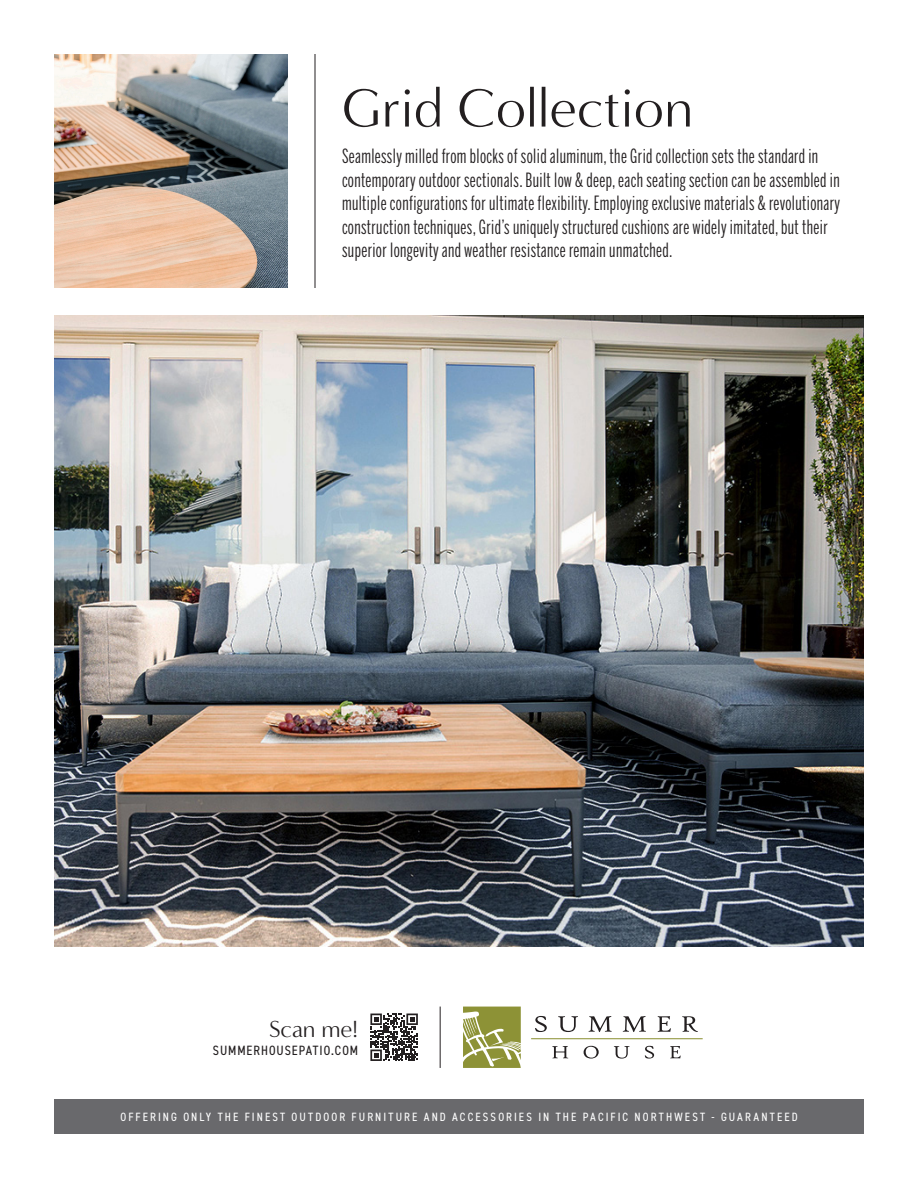
<style>
.page{position:relative;width:918px;height:1188px;background:#fff}
.page>*{position:absolute;margin:0;border:0;box-sizing:border-box;transform-origin:0 0}
.t1{font:55.5px "Minerva Modern";color:#231f20}
.t2{font:24px "Minerva Modern";letter-spacing:-.005em;color:#231f20}
.t3{font:19.5px/23.4px "Benton Sans Extra Compressed";letter-spacing:.02em;color:#231f20}
.t4{font:condensed 13.5px "DIN2014";letter-spacing:.07em;color:#231f20}
.t5{font:condensed 12px "DIN2014";letter-spacing:.175em;color:#fff}
</style>
<div class="page">
<img style="left:54px;top:54px;width:234px;height:234px">
<hr style="left:315px;top:54px;width:1px;height:234px;background:#231f20">
<img style="left:54px;top:315px;width:810px;height:632px">
<div style="left:54px;top:1099px;width:810px;height:35px;background:#69696c"></div>
<svg style="left:463px;top:1007px;width:58px;height:61px;background:#a4a85f"></svg>
<svg style="left:535px;top:1016px;width:12px;height:16px"></svg>
<svg style="left:558px;top:1016px;width:20px;height:16px"></svg>
<svg style="left:589px;top:1016px;width:23px;height:16px"></svg>
<svg style="left:623px;top:1016px;width:23px;height:16px"></svg>
<svg style="left:658px;top:1016px;width:13px;height:16px"></svg>
<svg style="left:682px;top:1016px;width:16px;height:16px"></svg>
<svg style="left:552px;top:1046px;width:16px;height:12px"></svg>
<svg style="left:584px;top:1046px;width:15px;height:13px"></svg>
<svg style="left:614px;top:1046px;width:16px;height:13px"></svg>
<svg style="left:645px;top:1046px;width:9px;height:13px"></svg>
<svg style="left:670px;top:1046px;width:11px;height:12px"></svg>
<hr style="left:531px;top:1038px;width:172px;height:1px;background:#8d9236">
<svg style="left:370px;top:1014px;width:48px;height:47px"></svg>
<hr style="left:440px;top:1007px;width:1px;height:61px;background:#231f20">
<p class="t1" style="left:342px;top:76px;width:353px">Grid Collection</p>
<p class="t3" style="left:342px;top:144px;width:500px">Seamlessly milled from blocks of solid aluminum, the Grid collection sets the standard in contemporary outdoor sectionals. Built low &amp; deep, each seating section can be assembled in multiple configurations for ultimate flexibility. Employing exclusive materials &amp; revolutionary construction techniques, Grid’s uniquely structured cushions are widely imitated, but their superior longevity and weather resistance remain unmatched.</p>
<p class="t2" style="left:269px;top:1016px;width:91px">Scan me!</p>
<p class="t4" style="left:213px;top:1041px;width:147px">SUMMERHOUSEPATIO.COM</p>
<p class="t5" style="left:120px;top:1109px;width:679px">OFFERING ONLY THE FINEST OUTDOOR FURNITURE AND ACCESSORIES IN THE PACIFIC NORTHWEST - GUARANTEED</p>
</div>
